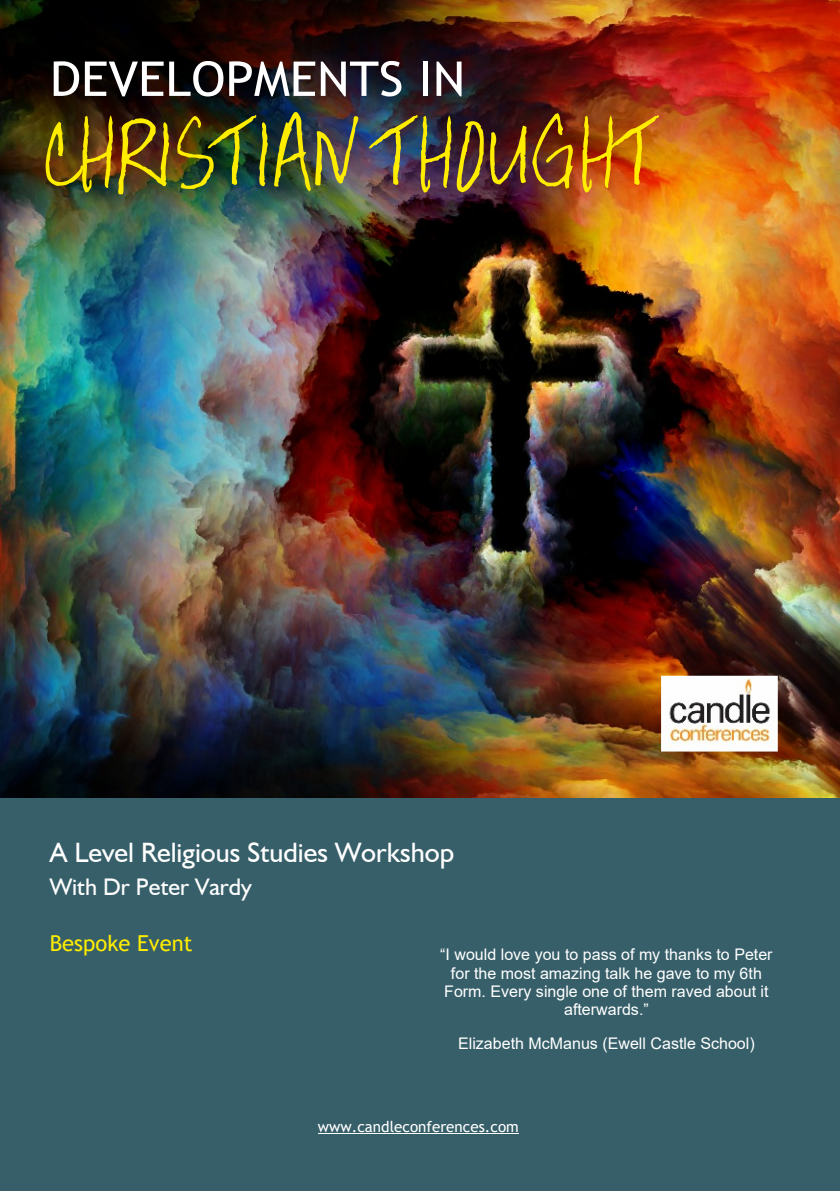
<style>
.page{position:relative;width:840px;height:1191px;background:#fff}
.page>*{position:absolute;margin:0;border:0;box-sizing:border-box;transform-origin:0 0}
.t1{font:96px "Annie BTN";color:#ffed00;scale:1.06 1}
.t2{font:48px "Trebuchet MS";color:#fff;scale:1.06 1}
.t3{font:28px "Humanist 521 BT";color:#fefefe}
.t4{font:24px "Humanist 521 BT";color:#fefefe}
.t5{font:22px "Trebuchet MS";color:#ffed00}
.t6{font:16px/18.4px "Arial";color:#fff;text-align:center}
.t7{font:15.2px "Trebuchet MS";color:#fff}
</style>
<div class="page">
<img style="left:0;top:0;width:839px;height:798px">
<div style="left:0;top:798px;width:839px;height:393px;background:#375f69"></div>
<img style="left:663px;top:679px;width:111px;height:69px">
<div style="left:660px;top:676px;width:117px;height:75px;border:2px solid #fff"></div>
<hr style="left:318px;top:1133px;width:200px;height:1px;background:#fff">
<h2 class="t2" style="left:50px;top:49px;width:393px">DEVELOPMENTS IN</h2>
<h1 class="t1" style="left:43px;top:97px;width:580px">CHRISTIAN THOUGHT</h1>
<h3 class="t3" style="left:50px;top:835px;width:406px">A Level Religious Studies Workshop</h3>
<h3 class="t4" style="left:50px;top:872px;width:203px">With Dr Peter Vardy</h3>
<h3 class="t5" style="left:50px;top:929px;width:144px">Bespoke Event</h3>
<p class="t6" style="left:440px;top:945px;width:334px">“I would love you to pass of my thanks to Peter for the most amazing talk he gave to my 6th Form. Every single one of them raved about it afterwards.”</p>
<p class="t6" style="left:458px;top:1034px;width:298px">Elizabeth McManus (Ewell Castle School)</p>
<p class="t7" style="left:318px;top:1117px;width:202px">www.candleconferences.com</p>
</div>
